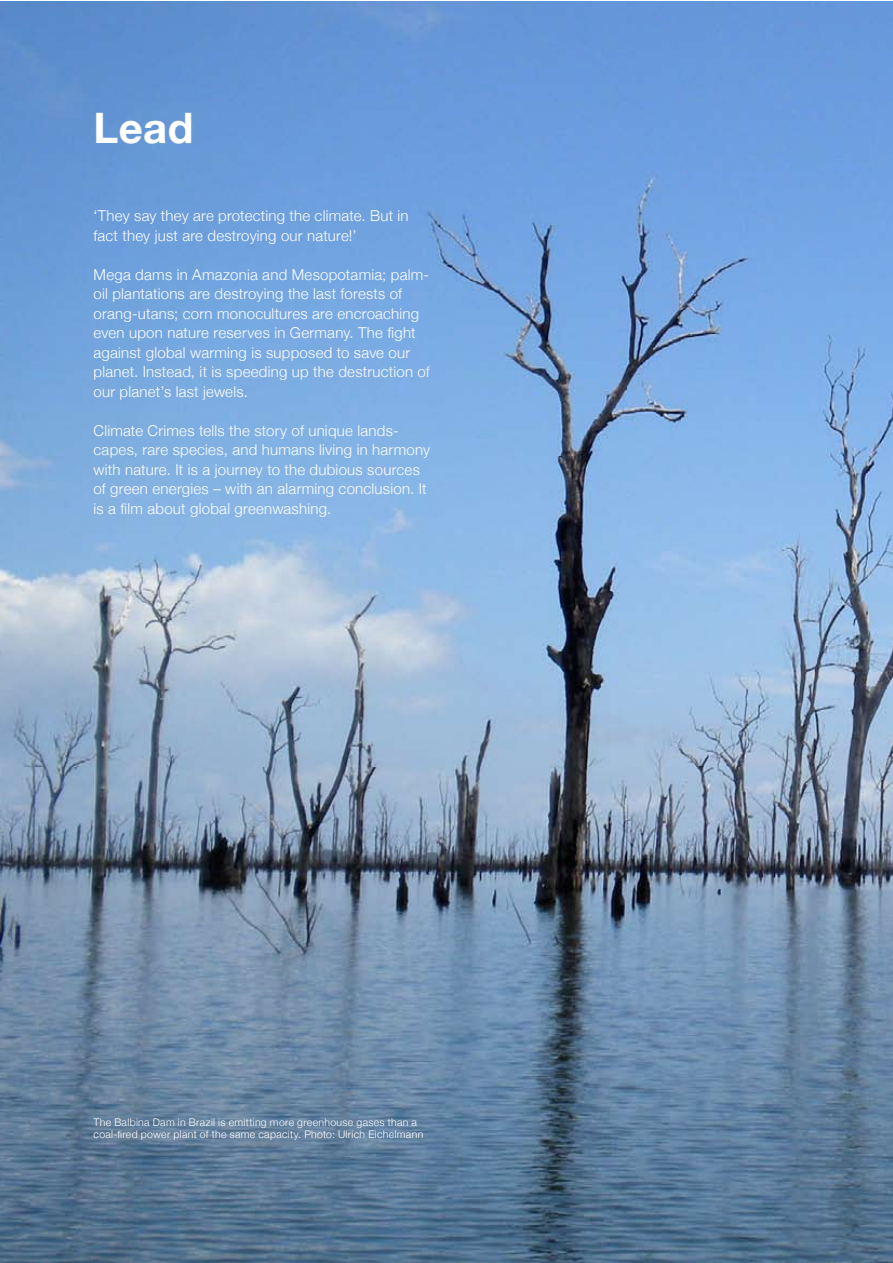
<style>
.page{position:relative;width:893px;height:1263px;background:#fff}
.page>*{position:absolute;margin:0;border:0;box-sizing:border-box;transform-origin:0 0}
.t1{font:700 42px "Helvetica Neue";color:#fff}
.t2{font:300 15px/19.5px "Helvetica Neue";letter-spacing:.015em;color:#fff}
.t3{font:300 10.5px/12.6px "Helvetica Neue";letter-spacing:.03em;color:#fff}
</style>
<div class="page">
<img style="left:0;top:1px;width:892px;height:1262px">
<h1 class="t1" style="left:94px;top:102px;width:101px">Lead</h1>
<p class="t2" style="left:94px;top:206px;width:317px">‘They say they are protecting the climate. But in fact they just are destroying our nature!’</p>
<p class="t2" style="left:94px;top:265px;width:338px">Mega dams in Amazonia and Mesopotamia; palm&shy;oil plantations are destroying the last forests of orang-utans; corn monocultures are encroaching even upon nature reserves in Germany. The fight against global warming is supposed to save our planet. Instead, it is speeding up the destruction of our planet’s last jewels.</p>
<p class="t2" style="left:94px;top:421px;width:338px">Climate Crimes tells the story of unique lands&shy;capes, rare species, and humans living in harmony with nature. It is a journey to the dubious sources of green energies – with an alarming conclusion. It is a film about global greenwashing.</p>
<p class="t3" style="left:94px;top:1115px;width:331px">The Balbina Dam in Brazil is emitting more greenhouse gases than a coal-fired power plant of the same capacity. Photo: Ulrich Eichelmann</p>
</div>
